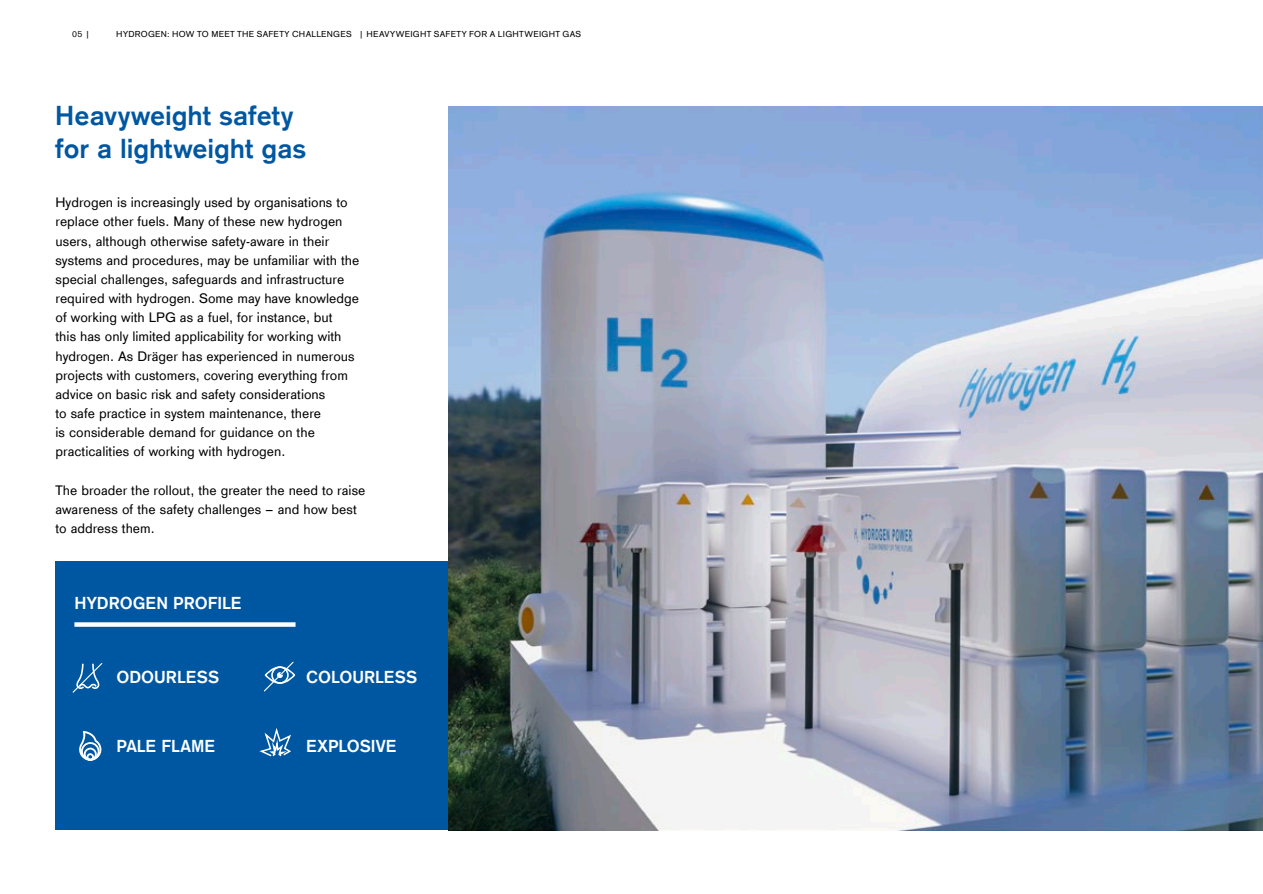
<style>
.page{position:relative;width:1263px;height:894px;background:#fff}
.page>*{position:absolute;margin:0;border:0;box-sizing:border-box;transform-origin:0 0}
.t1{font:700 28.5px/33px "Draeger Sans Global";letter-spacing:-.005em;color:#0057a1}
.t2{font:700 18px "Draeger Sans Global";color:#fff}
.t3{font:14.25px/19.2px "Draeger Sans Global";color:#000}
.t4{font:9px "Draeger Sans Global";letter-spacing:.035em;color:#000}
</style>
<div class="page">
<div style="left:55px;top:561px;width:393px;height:268px;background:#0057a1"></div>
<img style="left:448px;top:106px;width:815px;height:723px">
<svg style="left:74px;top:622px;width:221px;height:4px"></svg>
<svg style="left:72px;top:663px;width:31px;height:30px"></svg>
<svg style="left:264px;top:661px;width:31px;height:30px"></svg>
<svg style="left:259px;top:728px;width:32px;height:29px"></svg>
<svg style="left:79px;top:731px;width:22px;height:29px"></svg>
<p class="t4" style="left:72px;top:29px;width:19px">05 |</p>
<p class="t4" style="left:116px;top:29px;width:237px">HYDROGEN: HOW TO MEET THE SAFETY CHALLENGES</p>
<p class="t4" style="left:359px;top:29px;width:224px">| HEAVYWEIGHT SAFETY FOR A LIGHTWEIGHT GAS</p>
<h1 class="t1" style="left:55px;top:99px;width:252px">Heavyweight safety for a lightweight gas</h1>
<p class="t3" style="left:56px;top:193px;width:305px">Hydrogen is increasingly used by organisations to replace other fuels. Many of these new hydrogen users, although otherwise safety-aware in their systems and procedures, may be unfamiliar with the special challenges, safeguards and infrastructure required with hydrogen. Some may have knowledge of working with LPG as a fuel, for instance, but<br>this has only limited applicability for working with hydrogen. As Dräger has experienced in numerous projects with customers, covering everything from advice on basic risk and safety considerations<br>to safe practice in system maintenance, there<br>is considerable demand for guidance on the practicalities of working with hydrogen.</p>
<p class="t3" style="left:56px;top:480px;width:311px">The broader the rollout, the greater the need to raise awareness of the safety challenges – and how best to address them.</p>
<p class="t2" style="left:75px;top:592px;width:169px">HYDROGEN PROFILE</p>
<p class="t2" style="left:116px;top:666px;width:104px">ODOURLESS</p>
<p class="t2" style="left:306px;top:666px;width:113px">COLOURLESS</p>
<p class="t2" style="left:116px;top:735px;width:100px">PALE FLAME</p>
<p class="t2" style="left:306px;top:735px;width:92px">EXPLOSIVE</p>
</div>
